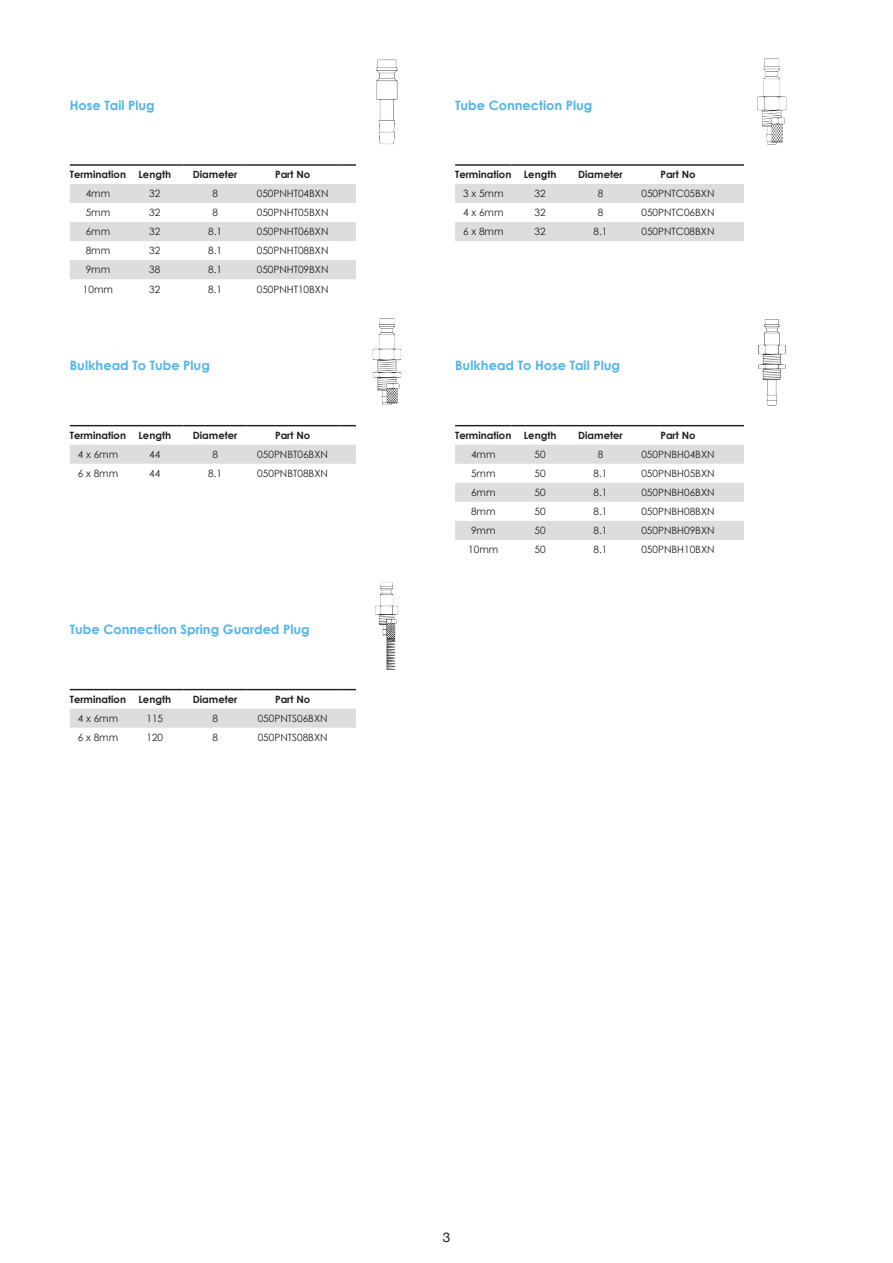
<style>
.page{position:relative;width:893px;height:1263px;background:#fff}
.page>*{position:absolute;margin:0;border:0;box-sizing:border-box;transform-origin:0 0}
.t1{font:13.5px "Helvetica Neue";color:#231f20}
.t2{font:700 12.9px "Century Gothic";color:#53b3e8}
.t3{font:10.05px "Century Gothic";color:#231f20}
.t4{font:700 10.05px "Century Gothic";color:#231f20}
</style>
<div class="page">
<img style="left:372px;top:318px;width:29px;height:87px">
<div style="left:70px;top:445px;width:286px;height:19px;background:#dcdddf"></div>
<hr style="left:70px;top:425px;width:56px;height:1px;background:#231f20">
<hr style="left:126px;top:425px;width:58px;height:1px;background:#231f20">
<hr style="left:184px;top:425px;width:63px;height:1px;background:#231f20">
<hr style="left:247px;top:425px;width:92px;height:1px;background:#231f20">
<hr style="left:339px;top:425px;width:105px;height:1px;background:#231f20">
<img style="left:758px;top:319px;width:28px;height:87px">
<svg style="left:455px;top:445px;width:289px;height:95px"></svg>
<hr style="left:455px;top:425px;width:56px;height:1px;background:#231f20">
<hr style="left:511px;top:425px;width:58px;height:1px;background:#231f20">
<hr style="left:569px;top:425px;width:63px;height:1px;background:#231f20">
<hr style="left:632px;top:425px;width:92px;height:1px;background:#231f20">
<hr style="left:724px;top:425px;width:105px;height:1px;background:#231f20">
<img style="left:376px;top:59px;width:22px;height:86px">
<svg style="left:70px;top:184px;width:286px;height:95px"></svg>
<hr style="left:70px;top:164px;width:56px;height:2px;background:#231f20">
<hr style="left:126px;top:164px;width:58px;height:2px;background:#231f20">
<hr style="left:184px;top:164px;width:63px;height:2px;background:#231f20">
<hr style="left:247px;top:164px;width:92px;height:2px;background:#231f20">
<hr style="left:339px;top:164px;width:105px;height:2px;background:#231f20">
<img style="left:757px;top:58px;width:30px;height:87px">
<svg style="left:455px;top:184px;width:289px;height:57px"></svg>
<hr style="left:455px;top:164px;width:56px;height:2px;background:#231f20">
<hr style="left:511px;top:164px;width:58px;height:2px;background:#231f20">
<hr style="left:569px;top:164px;width:63px;height:2px;background:#231f20">
<hr style="left:632px;top:164px;width:92px;height:2px;background:#231f20">
<hr style="left:724px;top:164px;width:105px;height:2px;background:#231f20">
<img style="left:375px;top:582px;width:24px;height:88px">
<div style="left:70px;top:709px;width:286px;height:19px;background:#dcdddf"></div>
<hr style="left:70px;top:689px;width:56px;height:1px;background:#231f20">
<hr style="left:126px;top:689px;width:58px;height:1px;background:#231f20">
<hr style="left:184px;top:689px;width:63px;height:1px;background:#231f20">
<hr style="left:247px;top:689px;width:92px;height:1px;background:#231f20">
<hr style="left:339px;top:689px;width:105px;height:1px;background:#231f20">
<div style="left:356px;top:155px;width:90px;height:143px;background:#fff"></div>
<div style="left:744px;top:155px;width:91px;height:143px;background:#fff"></div>
<div style="left:356px;top:419px;width:90px;height:142px;background:#fff"></div>
<div style="left:744px;top:419px;width:91px;height:142px;background:#fff"></div>
<div style="left:356px;top:679px;width:90px;height:83px;background:#fff"></div>
<p class="t2" style="left:70px;top:95px;width:87px">Hose Tail Plug</p>
<p class="t4" style="left:70px;top:167px;width:103px">Termination Length</p>
<p class="t4" style="left:193px;top:167px;width:46px">Diameter</p>
<p class="t4" style="left:275px;top:167px;width:37px">Part No</p>
<p class="t3" style="left:86px;top:187px;width:26px">4mm</p>
<p class="t3" style="left:149px;top:187px;width:13px">32</p>
<p class="t3" style="left:212px;top:187px;width:7px">8</p>
<p class="t3" style="left:257px;top:187px;width:73px">050PNHT04BXN</p>
<p class="t3" style="left:86px;top:206px;width:26px">5mm</p>
<p class="t3" style="left:149px;top:206px;width:13px">32</p>
<p class="t3" style="left:212px;top:206px;width:7px">8</p>
<p class="t3" style="left:257px;top:206px;width:73px">050PNHT05BXN</p>
<p class="t3" style="left:86px;top:225px;width:26px">6mm</p>
<p class="t3" style="left:149px;top:225px;width:13px">32</p>
<p class="t3" style="left:208px;top:225px;width:15px">8.1</p>
<p class="t3" style="left:257px;top:225px;width:73px">050PNHT06BXN</p>
<p class="t3" style="left:86px;top:244px;width:26px">8mm</p>
<p class="t3" style="left:149px;top:244px;width:13px">32</p>
<p class="t3" style="left:208px;top:244px;width:15px">8.1</p>
<p class="t3" style="left:257px;top:244px;width:73px">050PNHT08BXN</p>
<p class="t3" style="left:86px;top:263px;width:26px">9mm</p>
<p class="t3" style="left:149px;top:263px;width:13px">38</p>
<p class="t3" style="left:208px;top:263px;width:15px">8.1</p>
<p class="t3" style="left:257px;top:263px;width:73px">050PNHT09BXN</p>
<p class="t3" style="left:83px;top:282px;width:32px">10mm</p>
<p class="t3" style="left:149px;top:282px;width:13px">32</p>
<p class="t3" style="left:208px;top:282px;width:15px">8.1</p>
<p class="t3" style="left:257px;top:282px;width:73px">050PNHT10BXN</p>
<p class="t2" style="left:70px;top:356px;width:142px">Bulkhead To Tube Plug</p>
<p class="t4" style="left:70px;top:428px;width:103px">Termination Length</p>
<p class="t4" style="left:193px;top:428px;width:46px">Diameter</p>
<p class="t4" style="left:275px;top:428px;width:37px">Part No</p>
<p class="t3" style="left:78px;top:447px;width:42px">4 x 6mm</p>
<p class="t3" style="left:149px;top:447px;width:13px">44</p>
<p class="t3" style="left:212px;top:447px;width:7px">8</p>
<p class="t3" style="left:257px;top:447px;width:72px">050PNBT06BXN</p>
<p class="t3" style="left:78px;top:466px;width:42px">6 x 8mm</p>
<p class="t3" style="left:149px;top:466px;width:13px">44</p>
<p class="t3" style="left:208px;top:466px;width:15px">8.1</p>
<p class="t3" style="left:257px;top:466px;width:72px">050PNBT08BXN</p>
<p class="t2" style="left:70px;top:620px;width:241px">Tube Connection Spring Guarded Plug</p>
<p class="t4" style="left:70px;top:692px;width:103px">Termination Length</p>
<p class="t4" style="left:193px;top:692px;width:46px">Diameter</p>
<p class="t4" style="left:275px;top:692px;width:37px">Part No</p>
<p class="t3" style="left:78px;top:711px;width:42px">4 x 6mm</p>
<p class="t3" style="left:146px;top:711px;width:18px">115</p>
<p class="t3" style="left:212px;top:711px;width:7px">8</p>
<p class="t3" style="left:258px;top:711px;width:71px">050PNTS06BXN</p>
<p class="t3" style="left:78px;top:730px;width:42px">6 x 8mm</p>
<p class="t3" style="left:146px;top:730px;width:18px">120</p>
<p class="t3" style="left:212px;top:730px;width:7px">8</p>
<p class="t3" style="left:258px;top:730px;width:71px">050PNTS08BXN</p>
<p class="t2" style="left:455px;top:95px;width:139px">Tube Connection Plug</p>
<p class="t4" style="left:455px;top:167px;width:103px">Termination Length</p>
<p class="t4" style="left:578px;top:167px;width:46px">Diameter</p>
<p class="t4" style="left:660px;top:167px;width:37px">Part No</p>
<p class="t3" style="left:463px;top:187px;width:42px">3 x 5mm</p>
<p class="t3" style="left:535px;top:187px;width:13px">32</p>
<p class="t3" style="left:598px;top:187px;width:7px">8</p>
<p class="t3" style="left:641px;top:187px;width:75px">050PNTC05BXN</p>
<p class="t3" style="left:463px;top:206px;width:42px">4 x 6mm</p>
<p class="t3" style="left:535px;top:206px;width:13px">32</p>
<p class="t3" style="left:598px;top:206px;width:7px">8</p>
<p class="t3" style="left:641px;top:206px;width:75px">050PNTC06BXN</p>
<p class="t3" style="left:463px;top:225px;width:42px">6 x 8mm</p>
<p class="t3" style="left:535px;top:225px;width:13px">32</p>
<p class="t3" style="left:593px;top:225px;width:15px">8.1</p>
<p class="t3" style="left:641px;top:225px;width:75px">050PNTC08BXN</p>
<p class="t2" style="left:455px;top:356px;width:166px">Bulkhead To Hose Tail Plug</p>
<p class="t4" style="left:455px;top:428px;width:103px">Termination Length</p>
<p class="t4" style="left:578px;top:428px;width:46px">Diameter</p>
<p class="t4" style="left:660px;top:428px;width:37px">Part No</p>
<p class="t3" style="left:471px;top:447px;width:26px">4mm</p>
<p class="t3" style="left:535px;top:447px;width:13px">50</p>
<p class="t3" style="left:598px;top:447px;width:7px">8</p>
<p class="t3" style="left:641px;top:447px;width:75px">050PNBH04BXN</p>
<p class="t3" style="left:471px;top:466px;width:26px">5mm</p>
<p class="t3" style="left:535px;top:466px;width:13px">50</p>
<p class="t3" style="left:593px;top:466px;width:15px">8.1</p>
<p class="t3" style="left:641px;top:466px;width:75px">050PNBH05BXN</p>
<p class="t3" style="left:471px;top:485px;width:26px">6mm</p>
<p class="t3" style="left:535px;top:485px;width:13px">50</p>
<p class="t3" style="left:593px;top:485px;width:15px">8.1</p>
<p class="t3" style="left:641px;top:485px;width:75px">050PNBH06BXN</p>
<p class="t3" style="left:471px;top:504px;width:26px">8mm</p>
<p class="t3" style="left:535px;top:504px;width:13px">50</p>
<p class="t3" style="left:593px;top:504px;width:15px">8.1</p>
<p class="t3" style="left:641px;top:504px;width:75px">050PNBH08BXN</p>
<p class="t3" style="left:471px;top:523px;width:26px">9mm</p>
<p class="t3" style="left:535px;top:523px;width:13px">50</p>
<p class="t3" style="left:593px;top:523px;width:15px">8.1</p>
<p class="t3" style="left:641px;top:523px;width:75px">050PNBH09BXN</p>
<p class="t3" style="left:468px;top:542px;width:32px">10mm</p>
<p class="t3" style="left:535px;top:542px;width:13px">50</p>
<p class="t3" style="left:593px;top:542px;width:15px">8.1</p>
<p class="t3" style="left:641px;top:542px;width:75px">050PNBH10BXN</p>
<p class="t1" style="left:443px;top:1227px;width:9px">3</p>
</div>
